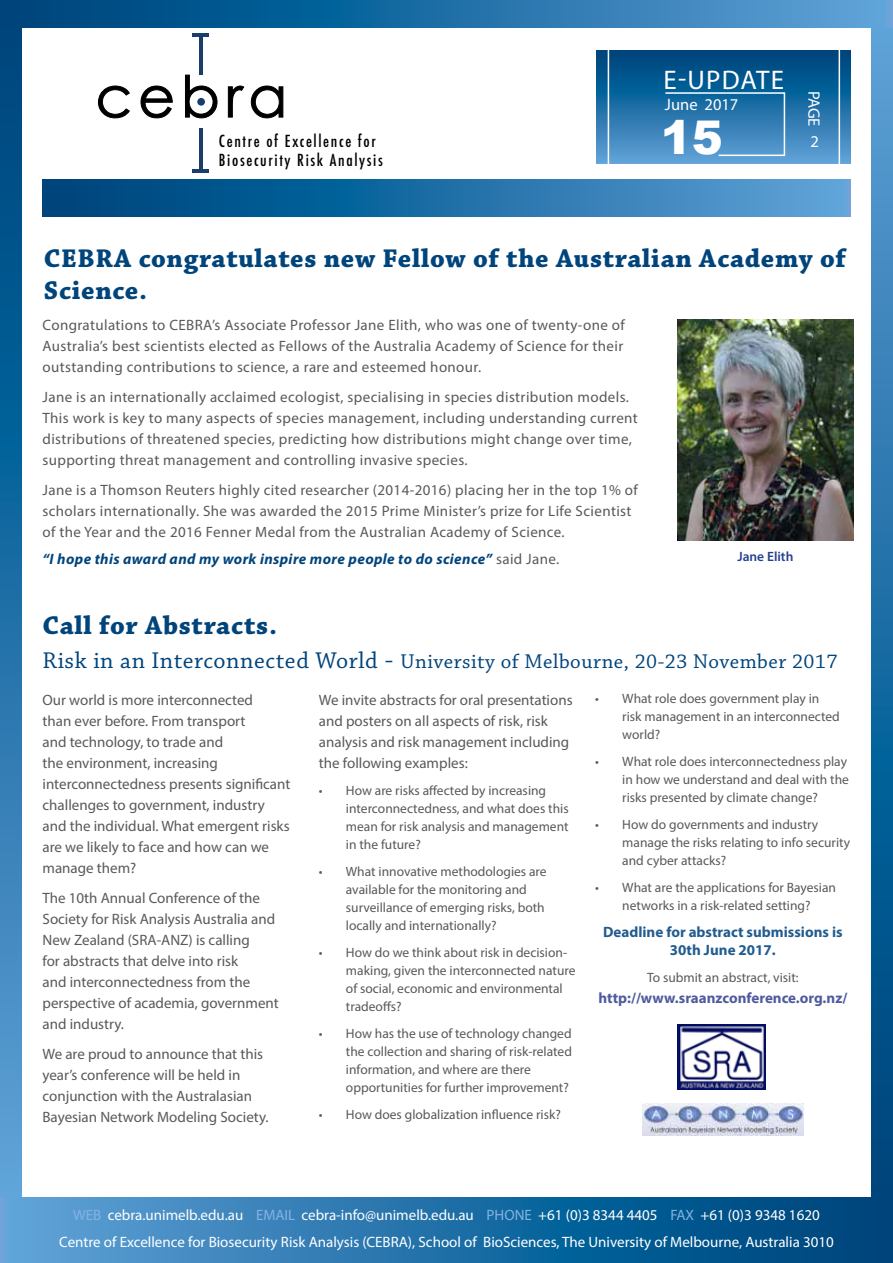
<style>
.page{position:relative;width:893px;height:1263px;background:#fff}
.page>*{position:absolute;margin:0;border:0;box-sizing:border-box;transform-origin:0 0}
.t1{font:900 46.5px "Arial";color:#fff}
.t2{font:700 27px/32.4px "Chaparral Pro";letter-spacing:.025em;color:#00447c}
.t3{font:27px "Myriad Pro";letter-spacing:.045em;color:#fff}
.t4{font:21px "Chaparral Pro";letter-spacing:.025em;color:#00447c}
.t5{font:16.5px "Myriad Pro";color:#fff}
.t6{font:500 condensed 16.2px/19.5px "Futura";letter-spacing:.1em;color:#000}
.t7{font:15px/21px "Myriad Pro";color:#58595b}
.t8{font:15px/21px "Myriad Pro";letter-spacing:.025em;color:#58595b}
.t9{font:15px/27px "Myriad Pro";color:#fff;text-align:center}
.t10{font:italic 700 15px "Myriad Pro";letter-spacing:.025em;color:#00447c}
.t11{font:700 15px/18px "Myriad Pro";color:#225c90;text-align:center}
.t12{font:700 15px "Myriad Pro";color:#4f5b9e}
.t13{font:13.5px/18px "Myriad Pro";color:#58595b}
.t14{font:600 13.5px "Myriad Pro";color:#25408f}
.s1{font-weight:400;font-style:normal;color:#58595b}
.s2{font-size:24px}
.s3{font-size:27px}
.s4{color:#81b4e1}
</style>
<div class="page">
<img style="left:677px;top:319px;width:176px;height:222px">
<img style="left:677px;top:1024px;width:88px;height:65px">
<img style="left:642px;top:1104px;width:161px;height:32px">
<svg style="left:872px;top:28px;width:21px;height:1169px;background:#216fa6"></svg>
<svg style="left:0;top:28px;width:21px;height:1169px;background:#2371a8"></svg>
<svg style="left:0;top:0;width:893px;height:28px;background:#2270a7"></svg>
<svg style="left:0;top:1197px;width:893px;height:66px;background:#2370a7"></svg>
<svg style="left:596px;top:51px;width:254px;height:112px;background:#1c6aa1"></svg>
<div style="left:608px;top:42px;width:232px;height:128px;border:2px solid #fff"></div>
<svg style="left:664px;top:92px;width:122px;height:65px;background:#3c84b9"></svg>
<svg style="left:43px;top:179px;width:807px;height:38px;background:#2270a7"></svg>
<hr style="left:199px;top:36px;width:4px;height:39px;background:#1a3d6b">
<hr style="left:192px;top:169px;width:17px;height:3px;background:#1a3d6b">
<hr style="left:192px;top:33px;width:17px;height:4px;background:#1a3d6b">
<hr style="left:199px;top:128px;width:4px;height:42px;background:#1a3d6b">
<svg style="left:98px;top:85px;width:32px;height:34px"></svg>
<svg style="left:140px;top:85px;width:33px;height:34px"></svg>
<svg style="left:185px;top:74px;width:33px;height:45px"></svg>
<svg style="left:227px;top:85px;width:57px;height:34px"></svg>
<p class="t6" style="left:219px;top:131px;width:165px">Centre of Excellence for<br>Biosecurity Risk Analysis</p>
<h2 class="t3" style="left:663px;top:64px;width:122px">E-UPDATE</h2>
<p class="t5" style="left:665px;top:94px;width:75px">June 2017</p>
<h1 class="t1" style="left:661px;top:104px;width:64px">15</h1>
<p class="t5" style="left:824px;top:91px;width:38px;rotate:90deg">PAGE</p>
<p class="t5" style="left:810px;top:132px;width:10px">2</p>
<h2 class="t2" style="left:44px;top:243px;width:803px">CEBRA congratulates new Fellow of the Australian Academy of<br>Science.</h2>
<p class="t7" style="left:43px;top:314px;width:584px;text-align:justify">Congratulations to CEBRA’s Associate Professor Jane Elith, who was one of twenty-one of Australia’s best scientists elected as Fellows of the Australia Academy of Science for their outstanding contributions to science, a rare and esteemed honour.</p>
<p class="t8" style="left:43px;top:386px;width:597px">Jane is an internationally acclaimed ecologist, specialising in species distribution models.<br>This work is key to many aspects of species management, including understanding current distributions of threatened species, predicting how distributions might change over time, supporting threat management and controlling invasive species.</p>
<p class="t8" style="left:43px;top:479px;width:597px">Jane is a Thomson Reuters highly cited researcher (2014-2016) placing her in the top 1% of scholars internationally. She was awarded the 2015 Prime Minister’s prize for Life Scientist of the Year and the 2016 Fenner Medal from the Australian Academy of Science.</p>
<p class="t10" style="left:43px;top:549px;width:518px">“I hope this award and my work inspire more people to do science” <span class="s1">said Jane.</span></p>
<p class="t14" style="left:737px;top:548px;width:57px">Jane Elith</p>
<h2 class="t2" style="left:43px;top:610px;width:236px">Call for Abstracts.</h2>
<h3 class="t4" style="left:43px;top:650px;width:797px"><span class="s2">Risk in an Interconnected World</span> <span class="s3">-</span> University of Melbourne, 20-23 November 2017</h3>
<p class="t7" style="left:43px;top:689px;width:249px">Our world is more interconnected<br>than ever before. From transport<br>and technology, to trade and<br>the environment, increasing interconnectedness presents significant challenges to government, industry and the individual. What emergent risks are we likely to face and how can we manage them?</p>
<p class="t7" style="left:43px;top:887px;width:238px">The 10th Annual Conference of the<br>Society for Risk Analysis Australia and<br>New Zealand (SRA-ANZ) is calling<br>for abstracts that delve into risk<br>and interconnectedness from the perspective of academia, government and industry.</p>
<p class="t7" style="left:43px;top:1043px;width:228px">We are proud to announce that this year’s conference will be held in conjunction with the Australasian Bayesian Network Modeling Society.</p>
<p class="t13" style="left:622px;top:689px;width:219px;text-indent:-27px">• What role does government play in risk management in an interconnected world?</p>
<p class="t13" style="left:622px;top:752px;width:228px;text-indent:-27px">• What role does interconnectedness play in how we understand and deal with the risks presented by climate change?</p>
<p class="t13" style="left:622px;top:815px;width:229px;text-indent:-27px">• How do governments and industry manage the risks relating to info security and cyber attacks?</p>
<p class="t13" style="left:595px;top:878px;width:242px;text-align:center">• What are the applications for Bayesian networks in a risk-related setting?</p>
<p class="t11" style="left:603px;top:923px;width:241px">Deadline for abstract submissions is<br>30th June 2017.</p>
<p class="t13" style="left:647px;top:968px;width:153px">To submit an abstract, visit:</p>
<p class="t12" style="left:598px;top:988px;width:250px">http://www.sraanzconference.org.nz/</p>
<p class="t7" style="left:319px;top:689px;width:255px">We invite abstracts for oral presentations and posters on all aspects of risk, risk analysis and risk management including the following examples:</p>
<p class="t13" style="left:346px;top:781px;width:224px;text-indent:-27px">• How are risks affected by increasing interconnectedness, and what does this mean for risk analysis and management in the future?</p>
<p class="t13" style="left:346px;top:862px;width:202px;text-indent:-27px">• What innovative methodologies are available for the monitoring and surveillance of emerging risks, both locally and internationally?</p>
<p class="t13" style="left:346px;top:943px;width:231px;text-indent:-27px">• How do we think about risk in decision&shy;making, given the interconnected nature of social, economic and environmental tradeoffs?</p>
<p class="t13" style="left:346px;top:1024px;width:228px;text-indent:-27px">• How has the use of technology changed the collection and sharing of risk-related information, and where are there opportunities for further improvement?</p>
<p class="t13" style="left:319px;top:1105px;width:243px">• How does globalization influence risk?</p>
<p class="t9" style="left:59px;top:1201px;width:776px"><span class="s4">WEB</span> cebra.unimelb.edu.au <span class="s4">EMAIL</span> cebra-info@unimelb.edu.au <span class="s4">PHONE</span> +61 (0)3 8344 4405 <span class="s4">FAX</span> +61 (0)3 9348 1620<br>Centre of Excellence for Biosecurity Risk Analysis (CEBRA), School of BioSciences, The University of Melbourne, Australia 3010</p>
</div>
